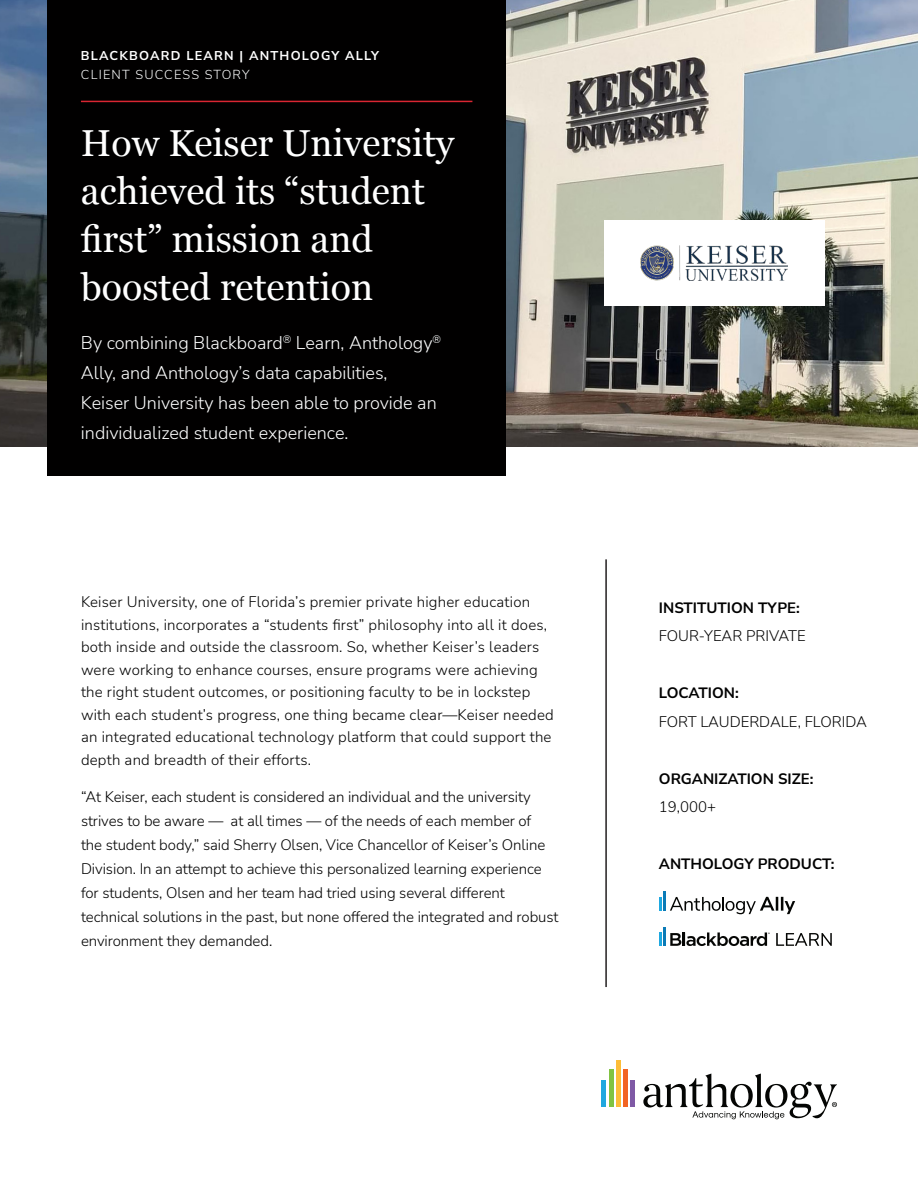
<style>
.page{position:relative;width:918px;height:1188px;background:#fff}
.page>*{position:absolute;margin:0;border:0;box-sizing:border-box;transform-origin:0 0}
.Headline{font:37.5px/48px "Georgia";color:#fff}
.Body_Copy{font:300 18px/30px "Nunito Sans";color:#fff}
.Body_Copy-2{font:300 15px/22.5px "Nunito Sans";letter-spacing:.005em;color:#010000}
.t1{font:700 15px "Nunito Sans";color:#010000}
.CTA{font:700 12.75px/19.5px "Nunito Sans";letter-spacing:.095em;color:#fff}
.s1{font-weight:300}
</style>
<div class="page">
<img style="left:0;top:0;width:918px;height:446px">
<div style="left:47px;top:0;width:459px;height:475px;background:#010000"></div>
<div style="left:604px;top:220px;width:220px;height:86px;background:#fff"></div>
<img style="left:641px;top:245px;width:147px;height:35px">
<hr style="left:605px;top:559px;width:2px;height:428px;background:#231f20">
<hr style="left:663px;top:892px;width:3px;height:19px;background:#0a7bb7">
<svg style="left:659px;top:897px;width:2px;height:14px"></svg>
<svg style="left:670px;top:897px;width:125px;height:17px"></svg>
<hr style="left:663px;top:927px;width:3px;height:19px;background:#0a7bb7">
<svg style="left:659px;top:932px;width:2px;height:14px"></svg>
<svg style="left:776px;top:933px;width:56px;height:13px"></svg>
<svg style="left:670px;top:933px;width:100px;height:13px"></svg>
<hr style="left:609px;top:1069px;width:4px;height:38px;background:#81c342">
<div style="left:616px;top:1061px;width:5px;height:46px;background:#fdbd38"></div>
<div style="left:623px;top:1069px;width:5px;height:38px;background:#f26423"></div>
<div style="left:630px;top:1080px;width:5px;height:27px;background:#7f59a5"></div>
<hr style="left:602px;top:1080px;width:4px;height:27px;background:#20a7df">
<svg style="left:643px;top:1074px;width:194px;height:45px"></svg>
<hr style="left:81px;top:101px;width:391px;height:1px;background:#d92632">
<p class="CTA" style="left:81px;top:45px;width:300px">BLACKBOARD LEARN | ANTHOLOGY ALLY<br><span class="s1">CLIENT SUCCESS STORY</span></p>
<p class="Headline" style="left:81px;top:118px;width:375px">How Keiser University achieved its “student first” mission and boosted retention</p>
<p class="Body_Copy" style="left:81px;top:327px;width:362px">By combining Blackboard<sup>®</sup> Learn, Anthology<sup>® </sup>Ally, and Anthology’s data capabilities,<br>Keiser University has been able to provide an individualized student experience.</p>
<p class="Body_Copy-2" style="left:81px;top:590px;width:474px">Keiser University, one of Florida’s premier private higher education institutions, incorporates a “students first” philosophy into all it does, both inside and outside the classroom. So, whether Keiser’s leaders were working to enhance courses, ensure programs were achieving the right student outcomes, or positioning faculty to be in lockstep with each student’s progress, one thing became clear—Keiser needed an integrated educational technology platform that could support the depth and breadth of their efforts.</p>
<p class="Body_Copy-2" style="left:81px;top:785px;width:479px;line-height:24px">“At Keiser, each student is considered an individual and the university strives to be aware — at all times — of the needs of each member of<br>the student body,” said Sherry Olsen, Vice Chancellor of Keiser’s Online Division. In an attempt to achieve this personalized learning experience for students, Olsen and her team had tried using several different technical solutions in the past, but none offered the integrated and robust environment they demanded.</p>
<p class="t1" style="left:659px;top:597px;width:142px">INSTITUTION TYPE:</p>
<p class="Body_Copy-2" style="left:659px;top:624px;width:148px">FOUR-YEAR PRIVATE</p>
<p class="t1" style="left:659px;top:683px;width:81px">LOCATION:</p>
<p class="Body_Copy-2" style="left:659px;top:710px;width:210px">FORT LAUDERDALE, FLORIDA</p>
<p class="t1" style="left:659px;top:768px;width:156px">ORGANIZATION SIZE:</p>
<p class="Body_Copy-2" style="left:659px;top:795px;width:59px">19,000+</p>
<p class="t1" style="left:659px;top:854px;width:177px">ANTHOLOGY PRODUCT:</p>
</div>
